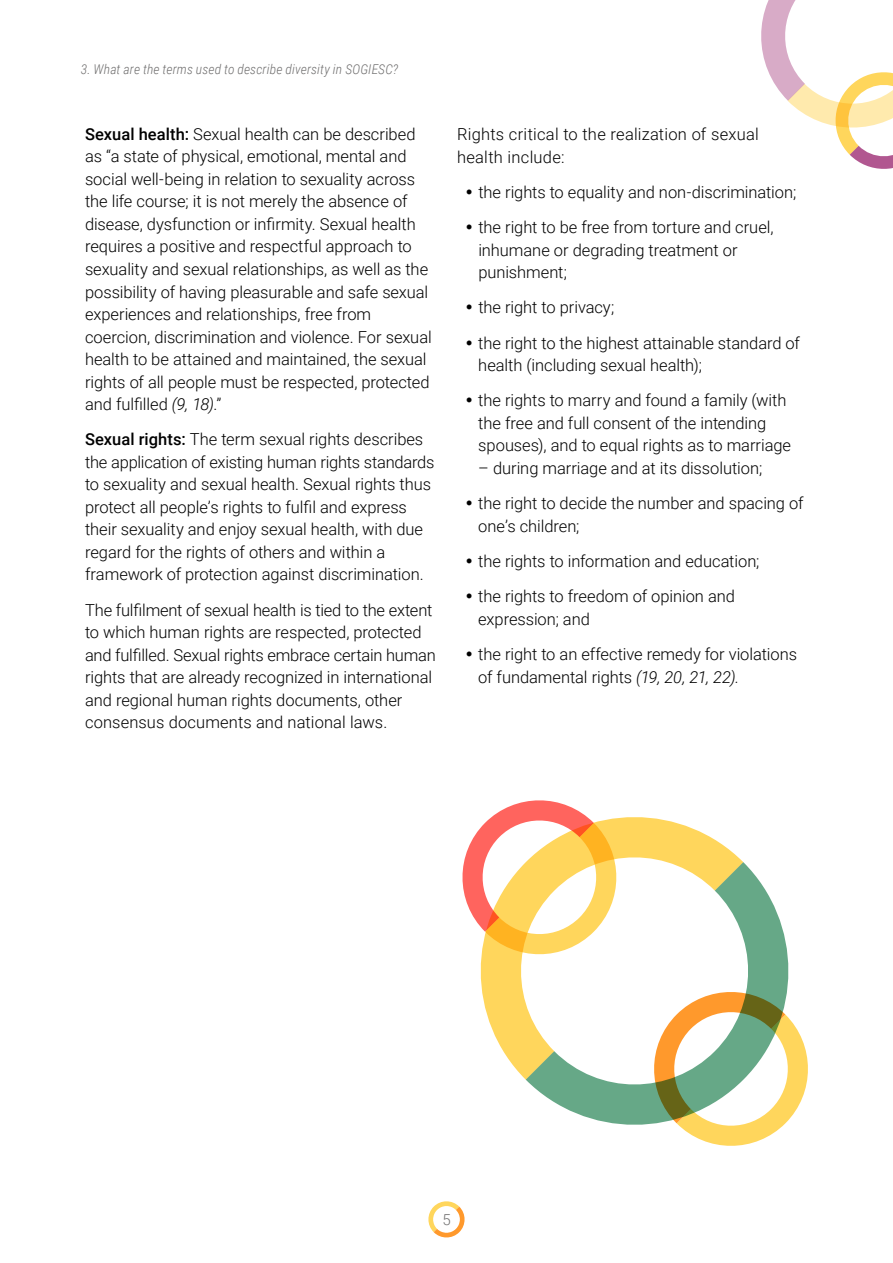
<style>
.page{position:relative;width:893px;height:1263px;background:#fff}
.page>*{position:absolute;margin:0;border:0;box-sizing:border-box;transform-origin:0 0}
.t1{font:300 16.5px/22.5px "Roboto";letter-spacing:-.005em;color:#000}
.t2{font:300 16.5px/22.5px "Roboto";letter-spacing:.015em;color:#000}
.t3{font:300 15px "Roboto";color:#706f6f}
.t4{font:italic 300 13.5px "Roboto Condensed";letter-spacing:.01em;color:#706f6f}
.s1{font-weight:500}
.s2{font-style:italic}
</style>
<div class="page">
<svg style="left:428px;top:1201px;width:37px;height:37px"></svg>
<div style="left:434px;top:1206px;width:25px;height:26px;background:#fff;border-radius:50%"></div>
<svg style="left:761px;top:0;width:132px;height:169px"></svg>
<svg style="left:526px;top:862px;width:263px;height:263px;fill:#66a887"></svg>
<svg style="left:480px;top:817px;width:263px;height:263px"></svg>
<svg style="left:462px;top:800px;width:156px;height:156px"></svg>
<svg style="left:653px;top:990px;width:155px;height:156px"></svg>
<p class="t4" style="left:81px;top:60px;width:319px">3. What are the terms used to describe diversity in SOGIESC?</p>
<p class="t1" style="left:85px;top:122px;width:348px"><span class="s1">Sexual health:</span> Sexual health can be described as “a state of physical, emotional, mental and social well-being in relation to sexuality across the life course; it is not merely the absence of disease, dysfunction or infirmity. Sexual health requires a positive and respectful approach to sexuality and sexual relationships, as well as the possibility of having pleasurable and safe sexual experiences and relationships, free from coercion, discrimination and violence. For sexual health to be attained and maintained, the sexual rights of all people must be respected, protected and fulfilled <span class="s2">(9, 18)</span>.”</p>
<p class="t1" style="left:85px;top:428px;width:351px"><span class="s1">Sexual rights:</span> The term sexual rights describes the application of existing human rights standards to sexuality and sexual health. Sexual rights thus protect all people’s rights to fulfil and express their sexuality and enjoy sexual health, with due regard for the rights of others and within a framework of protection against discrimination.</p>
<p class="t1" style="left:85px;top:598px;width:352px">The fulfilment of sexual health is tied to the extent to which human rights are respected, protected and fulfilled. Sexual rights embrace certain human rights that are already recognized in international and regional human rights documents, other consensus documents and national laws.</p>
<p class="t2" style="left:457px;top:122px;width:303px">Rights critical to the realization of sexual health include:</p>
<p class="t1" style="left:478px;top:174px;width:319px;line-height:35.2px">the rights to equality and non-discrimination; the right to be free from torture and cruel,</p>
<p class="t1" style="left:478px;top:238px;width:261px">inhumane or degrading treatment or punishment;</p>
<p class="t1" style="left:478px;top:289px;width:323px;line-height:35.2px">the right to privacy;<br>the right to the highest attainable standard of</p>
<p class="t1" style="left:478px;top:347px;width:310px;line-height:35.2px">health (including sexual health);<br>the rights to marry and found a family (with</p>
<p class="t1" style="left:478px;top:411px;width:314px">the free and full consent of the intending spouses), and to equal rights as to marriage</p>
<p class="t1" style="left:478px;top:450px;width:327px;line-height:35.2px">– during marriage and at its dissolution;<br>the right to decide the number and spacing of</p>
<p class="t1" style="left:478px;top:508px;width:283px;line-height:35.2px">one’s children;<br>the rights to information and education; the rights to freedom of opinion and</p>
<p class="t1" style="left:478px;top:601px;width:320px;line-height:35.2px">expression; and<br>the right to an effective remedy for violations</p>
<p class="t1" style="left:478px;top:665px;width:263px">of fundamental rights <span class="s2">(19, 20, 21, 22).</span></p>
<p class="t3" style="left:442px;top:1209px;width:10px">5</p>
</div>
